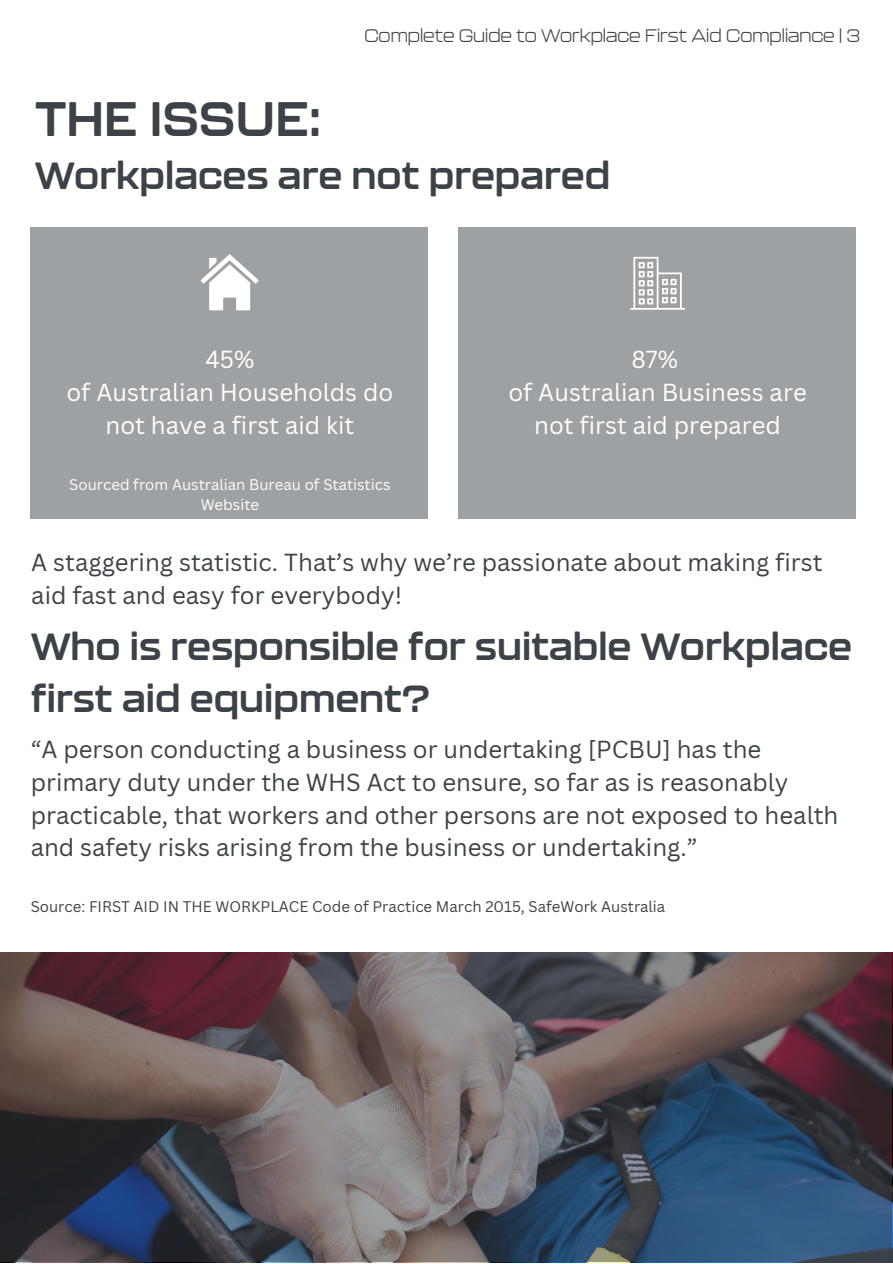
<style>
.page{position:relative;width:893px;height:1264px;background:#fff}
.page>*{position:absolute;margin:0;border:0;box-sizing:border-box;transform-origin:0 0}
.t1{font:700 48px "Kallisto";color:#3c4247}
.t2{font:700 37.5px/51.8px "Kallisto";color:#3c4247}
.t3{font:24px/32.5px "Canva Sans";color:#3c4247}
.t4{font:24px/32.5px "Canva Sans";color:#fff;text-align:center}
.t5{font:300 18px "Kallisto";color:#3c4247}
.t6{font:15px "Canva Sans";color:#3c4247}
.t7{font:15px/20.2px "Canva Sans";color:#fff;text-align:center}
</style>
<div class="page">
<div style="left:31px;top:227px;width:397px;height:292px;background:#9ea1a4"></div>
<svg style="left:200px;top:254px;width:59px;height:56px"></svg>
<div style="left:458px;top:227px;width:397px;height:292px;background:#9ea1a4"></div>
<svg style="left:630px;top:257px;width:55px;height:53px"></svg>
<svg style="left:0;top:952px;width:891px;height:310px;background:#56525b"></svg>
<p class="t5" style="left:364px;top:24px;width:497px">Complete Guide to Workplace First Aid Compliance | 3</p>
<h1 class="t1" style="left:35px;top:88px;width:288px">THE ISSUE:</h1>
<h2 class="t2" style="left:35px;top:148px;width:576px">Workplaces are not prepared</h2>
<p class="t4" style="left:66px;top:343px;width:328px">45%<br>of Australian Households do not have a first aid kit</p>
<p class="t7" style="left:69px;top:474px;width:323px">Sourced from Australian Bureau of Statistics<br>Website</p>
<p class="t4" style="left:508px;top:343px;width:300px">87%<br>of Australian Business are not first aid prepared</p>
<p class="t3" style="left:31px;top:546px;width:792px">A staggering statistic. That’s why we’re passionate about making first aid fast and easy for everybody!</p>
<h2 class="t2" style="left:31px;top:619px;width:822px">Who is responsible for suitable Workplace first aid equipment?</h2>
<p class="t3" style="left:31px;top:732px;width:809px">“A person conducting a business or undertaking [PCBU] has the primary duty under the WHS Act to ensure, so far as is reasonably practicable, that workers and other persons are not exposed to health and safety risks arising from the business or undertaking.”</p>
<p class="t6" style="left:31px;top:896px;width:636px">Source: FIRST AID IN THE WORKPLACE Code of Practice March 2015, SafeWork Australia</p>
</div>
